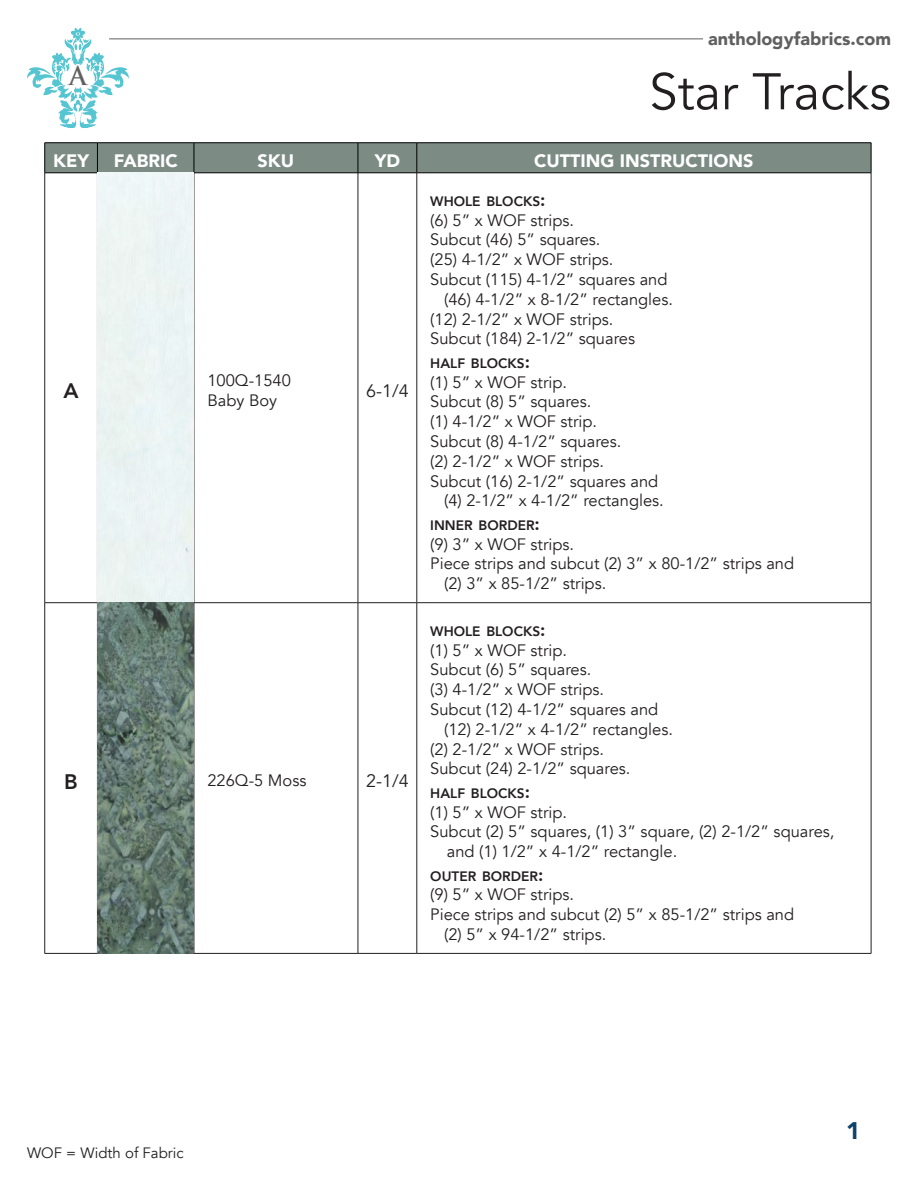
<style>
.page{position:relative;width:918px;height:1188px;background:#fff}
.page>*{position:absolute;margin:0;border:0;box-sizing:border-box;transform-origin:0 0}
.t1{font:51px "Avenir";color:#231f20}
.t2{font:700 25.35px "Trajan Pro";color:#606160}
.t3{font:900 24px "Avenir";color:#0d426a}
.t4{font:800 21px "Avenir";color:#231f20}
.t5{font:900 18px "Avenir";color:#fff}
.t6{font:900 18px "Avenir";color:#606060}
.t7{font:18px "Avenir";color:#231f20}
.t8{font:16.5px/19.8px "Avenir";color:#231f20}
.t9{font:15px "Avenir";color:#231f20}
.t10{font:800 13.65px "Avenir";color:#231f20}
.s1{font-size:18px}
.s2{color:#fff}
</style>
<div class="page">
<svg style="left:27px;top:28px;width:102px;height:100px"></svg>
<hr style="left:109px;top:39px;width:594px;height:1px;background:#606060">
<svg style="left:45px;top:143px;width:826px;height:30px;background:#788881"></svg>
<hr style="left:44px;top:173px;width:1px;height:430px;background:#231f20">
<hr style="left:44px;top:603px;width:1px;height:350px;background:#231f20">
<hr style="left:871px;top:173px;width:1px;height:430px;background:#231f20">
<hr style="left:871px;top:603px;width:1px;height:350px;background:#231f20">
<hr style="left:97px;top:173px;width:1px;height:430px;background:#231f20">
<hr style="left:194px;top:173px;width:1px;height:430px;background:#231f20">
<hr style="left:358px;top:173px;width:1px;height:430px;background:#231f20">
<hr style="left:417px;top:173px;width:1px;height:430px;background:#231f20">
<hr style="left:45px;top:602px;width:52px;height:1px;background:#231f20">
<hr style="left:97px;top:603px;width:1px;height:350px;background:#231f20">
<hr style="left:194px;top:602px;width:164px;height:1px;background:#231f20">
<hr style="left:194px;top:603px;width:1px;height:350px;background:#231f20">
<hr style="left:358px;top:602px;width:59px;height:1px;background:#231f20">
<hr style="left:358px;top:603px;width:1px;height:350px;background:#231f20">
<hr style="left:417px;top:602px;width:454px;height:1px;background:#231f20">
<hr style="left:417px;top:603px;width:1px;height:350px;background:#231f20">
<hr style="left:45px;top:953px;width:52px;height:1px;background:#231f20">
<hr style="left:97px;top:953px;width:97px;height:1px;background:#231f20">
<hr style="left:194px;top:953px;width:164px;height:1px;background:#231f20">
<hr style="left:358px;top:953px;width:59px;height:1px;background:#231f20">
<hr style="left:417px;top:953px;width:454px;height:1px;background:#231f20">
<hr style="left:45px;top:142px;width:52px;height:1px;background:#000">
<hr style="left:44px;top:143px;width:1px;height:30px;background:#000">
<hr style="left:97px;top:142px;width:97px;height:1px;background:#000">
<hr style="left:97px;top:143px;width:1px;height:30px;background:#000">
<hr style="left:194px;top:142px;width:164px;height:1px;background:#000">
<hr style="left:194px;top:143px;width:1px;height:30px;background:#000">
<hr style="left:358px;top:142px;width:59px;height:1px;background:#000">
<hr style="left:358px;top:143px;width:1px;height:30px;background:#000">
<hr style="left:417px;top:142px;width:454px;height:1px;background:#000">
<hr style="left:417px;top:143px;width:1px;height:30px;background:#000">
<hr style="left:871px;top:143px;width:1px;height:30px;background:#000">
<hr style="left:45px;top:173px;width:52px;height:1px;background:#000">
<hr style="left:97px;top:173px;width:97px;height:1px;background:#000">
<hr style="left:194px;top:173px;width:164px;height:1px;background:#000">
<hr style="left:358px;top:173px;width:59px;height:1px;background:#000">
<hr style="left:417px;top:173px;width:454px;height:1px;background:#000">
<img style="left:98px;top:173px;width:96px;height:780px">
<h2 class="t2" style="left:69px;top:60px;width:19px">A</h2>
<p class="t6" style="left:708px;top:23px;width:184px">anthologyfabrics.com</p>
<h1 class="t1" style="left:649px;top:61px;width:243px">Star Tracks</h1>
<p class="t5" style="left:53px;top:145px;width:37px">KEY</p>
<p class="t5" style="left:114px;top:145px;width:66px">FABRIC</p>
<p class="t5" style="left:258px;top:145px;width:38px">SKU</p>
<p class="t5" style="left:375px;top:145px;width:27px">YD</p>
<p class="t5" style="left:534px;top:145px;width:221px">CUTTING INSTRUCTIONS</p>
<p class="t4" style="left:64px;top:375px;width:17px">A</p>
<p class="t8" style="left:207px;top:371px;width:85px">100Q-1540<br>Baby Boy</p>
<p class="t7" style="left:366px;top:380px;width:44px">6-1/4</p>
<p class="t4" style="left:64px;top:765px;width:15px">B</p>
<p class="t8" style="left:207px;top:771px;width:101px">226Q-5 Moss</p>
<p class="t7" style="left:366px;top:770px;width:44px">2-1/4</p>
<p class="t10" style="left:430px;top:190px;width:117px">WHOLE BLOCKS<span class="s1">:</span></p>
<p class="t8" style="left:430px;top:210px;width:145px">(6) 5” x WOF strips.</p>
<p class="t8" style="left:430px;top:230px;width:172px">Subcut (46) 5” squares.</p>
<p class="t8" style="left:430px;top:250px;width:185px">(25) 4-1/2” x WOF strips.</p>
<p class="t8" style="left:430px;top:270px;width:239px">Subcut (115) 4-1/2” squares and</p>
<p class="t8" style="left:444px;top:290px;width:230px">(46) 4-1/2” x 8-1/2” rectangles.</p>
<p class="t8" style="left:430px;top:309px;width:185px">(12) 2-1/2” x WOF strips.</p>
<p class="t8" style="left:430px;top:329px;width:206px">Subcut (184) 2-1/2” squares</p>
<p class="t10" style="left:430px;top:352px;width:101px">HALF BLOCKS<span class="s1">:</span></p>
<p class="t8" style="left:430px;top:372px;width:138px">(1) 5” x WOF strip.</p>
<p class="t8" style="left:430px;top:392px;width:163px">Subcut (8) 5” squares.</p>
<p class="t8" style="left:430px;top:412px;width:168px">(1) 4-1/2” x WOF strip.</p>
<p class="t8" style="left:430px;top:432px;width:193px">Subcut (8) 4-1/2” squares.</p>
<p class="t8" style="left:430px;top:452px;width:175px">(2) 2-1/2” x WOF strips.</p>
<p class="t8" style="left:430px;top:471px;width:230px">Subcut (16) 2-1/2” squares and</p>
<p class="t8" style="left:444px;top:491px;width:221px">(4) 2-1/2” x 4-1/2” rectangles.</p>
<p class="t10" style="left:430px;top:514px;width:111px">INNER BORDER<span class="s1">:</span></p>
<p class="t8" style="left:430px;top:534px;width:145px">(9) 3” x WOF strips.</p>
<p class="t8" style="left:430px;top:554px;width:365px">Piece strips and subcut (2) 3” x 80-1/2” strips and</p>
<p class="t8" style="left:444px;top:574px;width:164px">(2) 3” x 85-1/2” strips.</p>
<p class="t10" style="left:430px;top:620px;width:117px">WHOLE BLOCKS<span class="s1">:</span></p>
<p class="t8" style="left:430px;top:640px;width:138px">(1) 5” x WOF strip.</p>
<p class="t8" style="left:430px;top:660px;width:163px">Subcut (6) 5” squares.</p>
<p class="t8" style="left:430px;top:680px;width:175px">(3) 4-1/2” x WOF strips.</p>
<p class="t8" style="left:430px;top:700px;width:230px">Subcut (12) 4-1/2” squares and</p>
<p class="t8" style="left:444px;top:719px;width:230px">(12) 2-1/2” x 4-1/2” rectangles.</p>
<p class="t8" style="left:430px;top:739px;width:175px">(2) 2-1/2” x WOF strips.</p>
<p class="t8" style="left:430px;top:759px;width:202px">Subcut (24) 2-1/2” squares.</p>
<p class="t10" style="left:430px;top:782px;width:101px">HALF BLOCKS<span class="s1">:</span></p>
<p class="t8" style="left:430px;top:802px;width:406px">(1) 5” x WOF strip.<br>Subcut (2) 5” squares, (1) 3” square, (2) 2-1/2” squares, <span class="s2">__</span>and (1) 1/2” x 4-1/2” rectangle.</p>
<p class="t10" style="left:430px;top:865px;width:115px">OUTER BORDER<span class="s1">:</span></p>
<p class="t8" style="left:430px;top:885px;width:145px">(9) 5” x WOF strips.</p>
<p class="t8" style="left:430px;top:905px;width:365px">Piece strips and subcut (2) 5” x 85-1/2” strips and</p>
<p class="t8" style="left:444px;top:925px;width:164px">(2) 5” x 94-1/2” strips.</p>
<p class="t9" style="left:27px;top:1144px;width:158px">WOF = Width of Fabric</p>
<h3 class="t3" style="left:846px;top:1110px;width:16px">1</h3>
</div>
